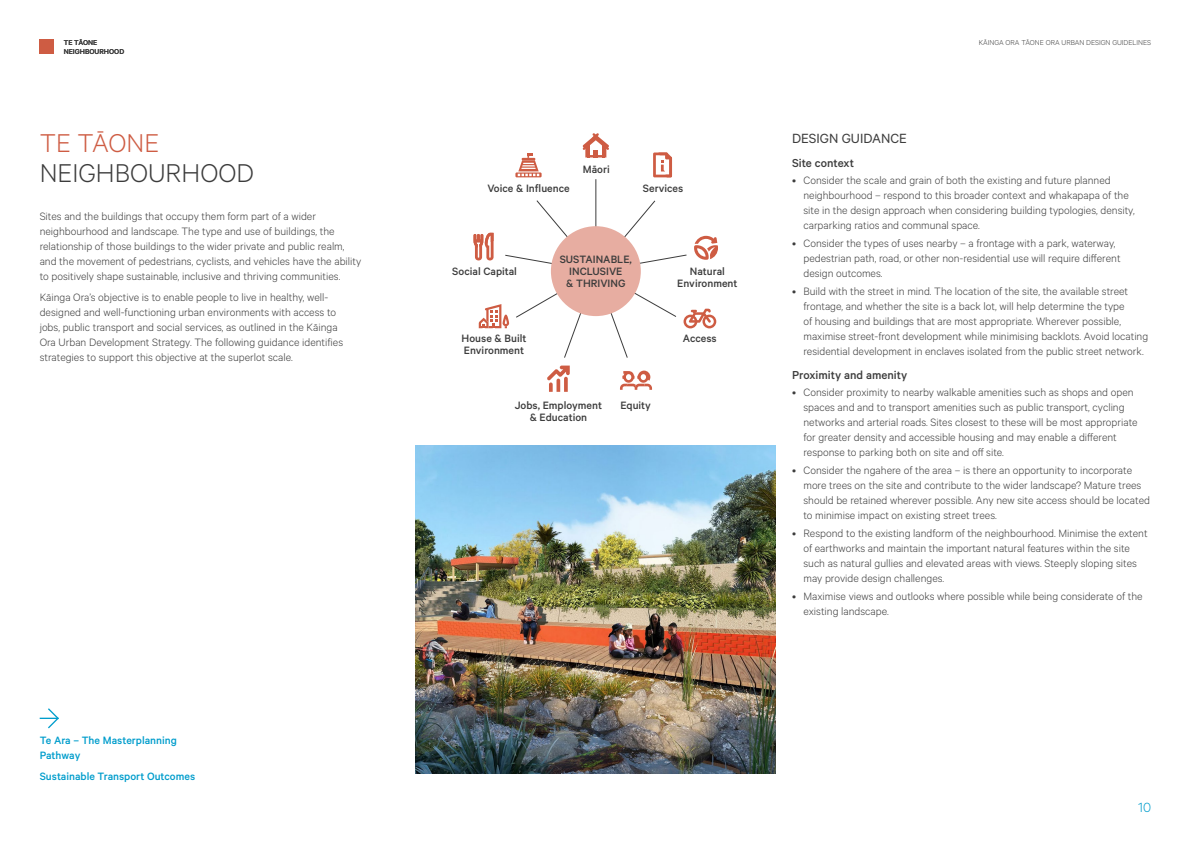
<style>
.page{position:relative;width:1191px;height:842px;background:#fff}
.page>*{position:absolute;margin:0;border:0;box-sizing:border-box;transform-origin:0 0}
.Heading_1{font:300 29px "Calibre";color:#3c3c3c}
.Heading_1-2{font:300 29px "Calibre";color:#ce5c43}
.Subhead_1{font:15px "Calibre";color:#3c3c3c}
.t1{font:300 15px "Calibre";color:#009dcc}
.Subhead_2{font:500 13px "Calibre";color:#3c3c3c}
.BODY{font:300 12px/15px "Calibre";color:#3c3c3c}
.Graphic-Med{font:500 12px/12px "Calibre";color:#3c3c3c;text-align:center}
.BODY-2{font:500 12px/15px "Calibre";color:#009dcc}
.t2{font:300 8px "Calibre";color:#3c3c3c}
.t3{font:500 8px/9.2px "Calibre";color:#3c3c3c}
</style>
<div class="page">
<img style="left:416px;top:445px;width:359px;height:329px">
<svg style="left:40px;top:708px;width:19px;height:21px"></svg>
<div style="left:40px;top:40px;width:14px;height:14px;background:#ce5c43"></div>
<hr style="left:595px;top:179px;width:1px;height:92px;background:#3c3c3c">
<svg style="left:582px;top:133px;width:27px;height:24px"></svg>
<svg style="left:653px;top:152px;width:19px;height:25px"></svg>
<svg style="left:620px;top:371px;width:32px;height:19px"></svg>
<svg style="left:547px;top:366px;width:23px;height:26px"></svg>
<svg style="left:473px;top:200px;width:245px;height:158px"></svg>
<svg style="left:515px;top:153px;width:26px;height:24px"></svg>
<p class="t3" style="left:64px;top:38px;width:16px">Te tāone<br>Neighbourhood</p>
<p class="t3" style="left:69px;top:47px;width:6px">hoo</p>
<p class="Heading_1-2" style="left:40px;top:126px;width:121px">TE TĀONE</p>
<p class="Heading_1" style="left:40px;top:156px;width:216px">NEIGHBOURHOOD</p>
<p class="BODY" style="left:40px;top:209px;width:323px">Sites and the buildings that occupy them form part of a wider neighbourhood and landscape. The type and use of buildings, the relationship of those buildings to the wider private and public realm, and the movement of pedestrians, cyclists, and vehicles have the ability to positively shape sustainable, inclusive and thriving communities.</p>
<p class="BODY" style="left:40px;top:289px;width:305px">Kāinga Ora’s objective is to enable people to live in healthy, well&shy;designed and well-functioning urban environments with access to jobs, public transport and social services, as outlined in the Kāinga Ora Urban Development Strategy. The following guidance identifies strategies to support this objective at the superlot scale.</p>
<p class="BODY-2" style="left:40px;top:732px;width:139px">Te Ara – The Masterplanning<br>Pathway</p>
<p class="BODY-2" style="left:40px;top:768px;width:157px">Sustainable Transport Outcomes</p>
<p class="Graphic-Med" style="left:487px;top:182px;width:84px">Voice &amp; Influence</p>
<p class="Graphic-Med" style="left:583px;top:163px;width:29px">Māori</p>
<p class="Graphic-Med" style="left:643px;top:182px;width:42px">Services</p>
<p class="Graphic-Med" style="left:452px;top:265px;width:66px">Social Capital</p>
<p class="Graphic-Med" style="left:461px;top:331px;width:66px;text-align:left">House &amp; Built<br>Environment</p>
<p class="Graphic-Med" style="left:560px;top:253px;width:74px">SUSTAINABLE,<br>INCLUSIVE<br>&amp; THRIVING</p>
<p class="Graphic-Med" style="left:677px;top:265px;width:62px">Natural<br>Environment</p>
<p class="Graphic-Med" style="left:683px;top:331px;width:35px">Access</p>
<p class="Graphic-Med" style="left:515px;top:399px;width:89px">Jobs, Employment</p>
<p class="Graphic-Med" style="left:620px;top:399px;width:32px">Equity</p>
<p class="Graphic-Med" style="left:530px;top:411px;width:59px">&amp; Education</p>
<p class="t2" style="left:979px;top:38px;width:174px">KĀINGA ORA TĀONE ORA URBAN DESIGN GUIDELINES</p>
<p class="Subhead_1" style="left:792px;top:130px;width:116px">DESIGN GUIDANCE</p>
<p class="Subhead_2" style="left:792px;top:155px;width:63px">Site context</p>
<p class="BODY" style="left:803px;top:173px;width:333px;text-indent:-11px">• Consider the scale and grain of both the existing and future planned neighbourhood – respond to this broader context and whakapapa of the site in the design approach when considering building typologies, density, carparking ratios and communal space.</p>
<p class="BODY" style="left:803px;top:235px;width:318px;text-indent:-11px">• Consider the types of uses nearby – a frontage with a park, waterway, pedestrian path, road, or other non-residential use will require different design outcomes.</p>
<p class="BODY" style="left:803px;top:283px;width:346px;text-indent:-11px">• Build with the street in mind. The location of the site, the available street frontage, and whether the site is a back lot, will help determine the type<br>of housing and buildings that are most appropriate. Wherever possible, maximise street-front development while minimising backlots. Avoid locating residential development in enclaves isolated from the public street network.</p>
<p class="Subhead_2" style="left:792px;top:367px;width:117px">Proximity and amenity</p>
<p class="BODY" style="left:803px;top:385px;width:336px;text-indent:-11px">• Consider proximity to nearby walkable amenities such as shops and open spaces and and to transport amenities such as public transport, cycling networks and arterial roads. Sites closest to these will be most appropriate for greater density and accessible housing and may enable a different response to parking both on site and off site.</p>
<p class="BODY" style="left:803px;top:462px;width:348px;text-indent:-11px">• Consider the ngahere of the area – is there an opportunity to incorporate more trees on the site and contribute to the wider landscape? Mature trees should be retained wherever possible. Any new site access should be located to minimise impact on existing street trees.</p>
<p class="BODY" style="left:803px;top:525px;width:346px;text-indent:-11px">• Respond to the existing landform of the neighbourhood. Minimise the extent of earthworks and maintain the important natural features within the site such as natural gullies and elevated areas with views. Steeply sloping sites may provide design challenges.</p>
<p class="BODY" style="left:803px;top:588px;width:341px;text-indent:-11px">• Maximise views and outlooks where possible while being considerate of the existing landscape.</p>
<p class="t1" style="left:1138px;top:799px;width:14px">10</p>
</div>
